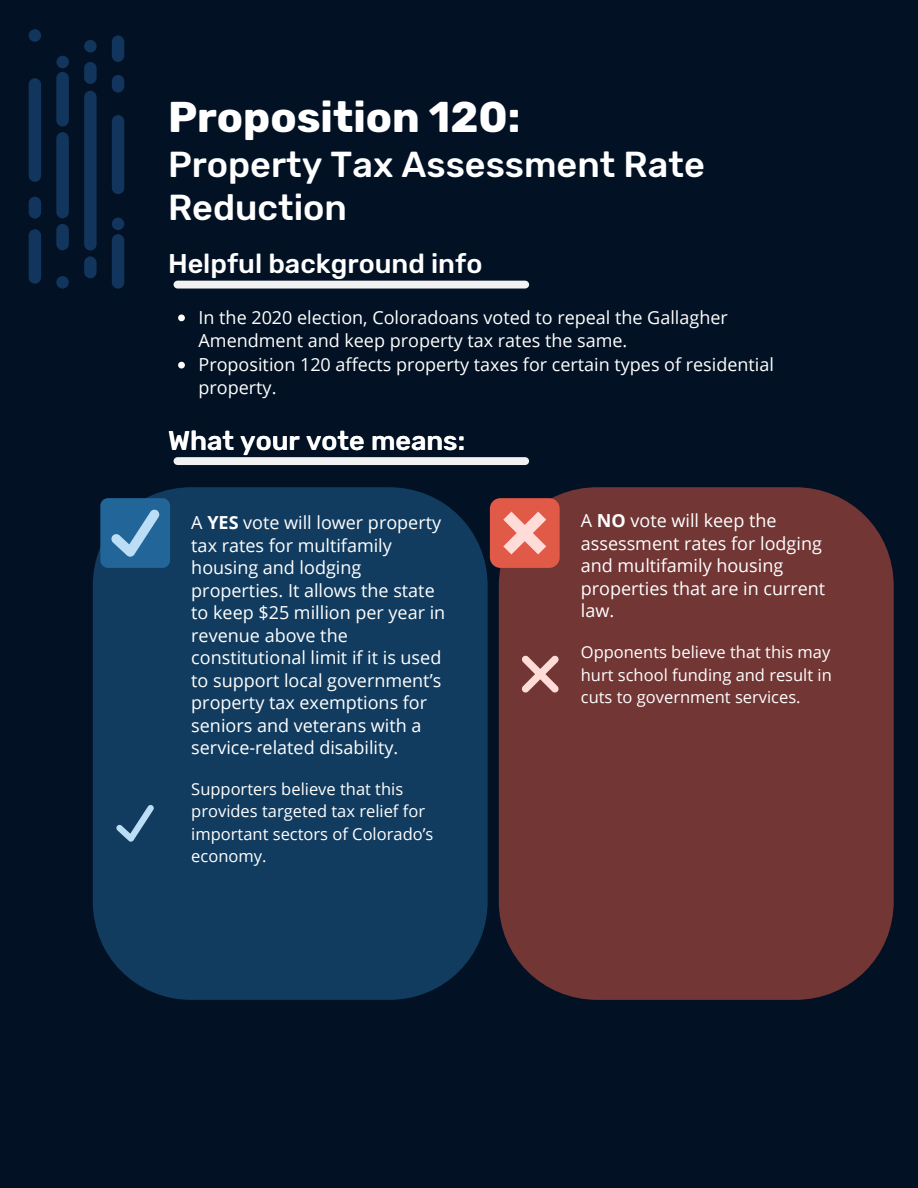
<style>
.page{position:relative;width:918px;height:1188px;background:#021224}
.page>*{position:absolute;margin:0;border:0;box-sizing:border-box;transform-origin:0 0}
.t1{font:700 42.9px "Rubik";color:#fff}
.t2{font:500 36px/42.8px "Rubik";color:#fff}
.t3{font:500 27px "Rubik";color:#fff}
.t4{font:18px/22.5px "Open Sans";color:#fff}
.t5{font:16.5px/22.5px "Open Sans";color:#fff}
.s1{font-weight:700}
</style>
<div class="page">
<svg style="left:29px;top:29px;width:95px;height:260px"></svg>
<svg style="left:178px;top:315px;width:7px;height:6px"></svg>
<svg style="left:178px;top:362px;width:7px;height:7px"></svg>
<div style="left:174px;top:457px;width:355px;height:8px;background:#f2f2f3;border-radius:4px"></div>
<div style="left:93px;top:487px;width:395px;height:513px;background:#123c5f;border-radius:99px"></div>
<div style="left:100px;top:498px;width:70px;height:70px;background:#269;border-radius:8px"></div>
<svg style="left:111px;top:509px;width:49px;height:48px"></svg>
<div style="left:499px;top:487px;width:395px;height:513px;background:#723635;border-radius:99px"></div>
<div style="left:490px;top:498px;width:70px;height:70px;background:#e05a47;border-radius:10px"></div>
<svg style="left:503px;top:512px;width:43px;height:42px"></svg>
<svg style="left:116px;top:805px;width:38px;height:37px"></svg>
<svg style="left:522px;top:655px;width:37px;height:38px"></svg>
<div style="left:174px;top:281px;width:355px;height:8px;background:#f2f2f3;border-radius:4px"></div>
<p class="t1" style="left:168px;top:92px;width:354px">Proposition 120:</p>
<p class="t2" style="left:168px;top:143px;width:538px">Property Tax Assessment Rate<br>Reduction</p>
<p class="t3" style="left:168px;top:248px;width:316px">Helpful background info</p>
<p class="t4" style="left:199px;top:305px;width:531px;line-height:23.7px">In the 2020 election, Coloradoans voted to repeal the Gallagher<br>Amendment and keep property tax rates the same.</p>
<p class="t4" style="left:199px;top:352px;width:577px;line-height:23.7px">Proposition 120 affects property taxes for certain types of residential property.</p>
<p class="t3" style="left:168px;top:424px;width:299px">What your vote means:</p>
<p class="t4" style="left:191px;top:511px;width:255px">A <span class="s1">YES</span> vote will lower property tax rates for multifamily housing and lodging properties. It allows the state to keep $25 million per year in revenue above the constitutional limit if it is used to support local government’s property tax exemptions for seniors and veterans with a service-related disability.</p>
<p class="t4" style="left:581px;top:509px;width:246px">A <span class="s1">NO</span> vote will keep the assessment rates for lodging and multifamily housing properties that are in current law.</p>
<p class="t5" style="left:191px;top:777px;width:244px">Supporters believe that this provides targeted tax relief for important sectors of Colorado’s economy.</p>
<p class="t5" style="left:581px;top:640px;width:253px;text-align:justify">Opponents believe that this may hurt school funding and result in cuts to government services.</p>
</div>
